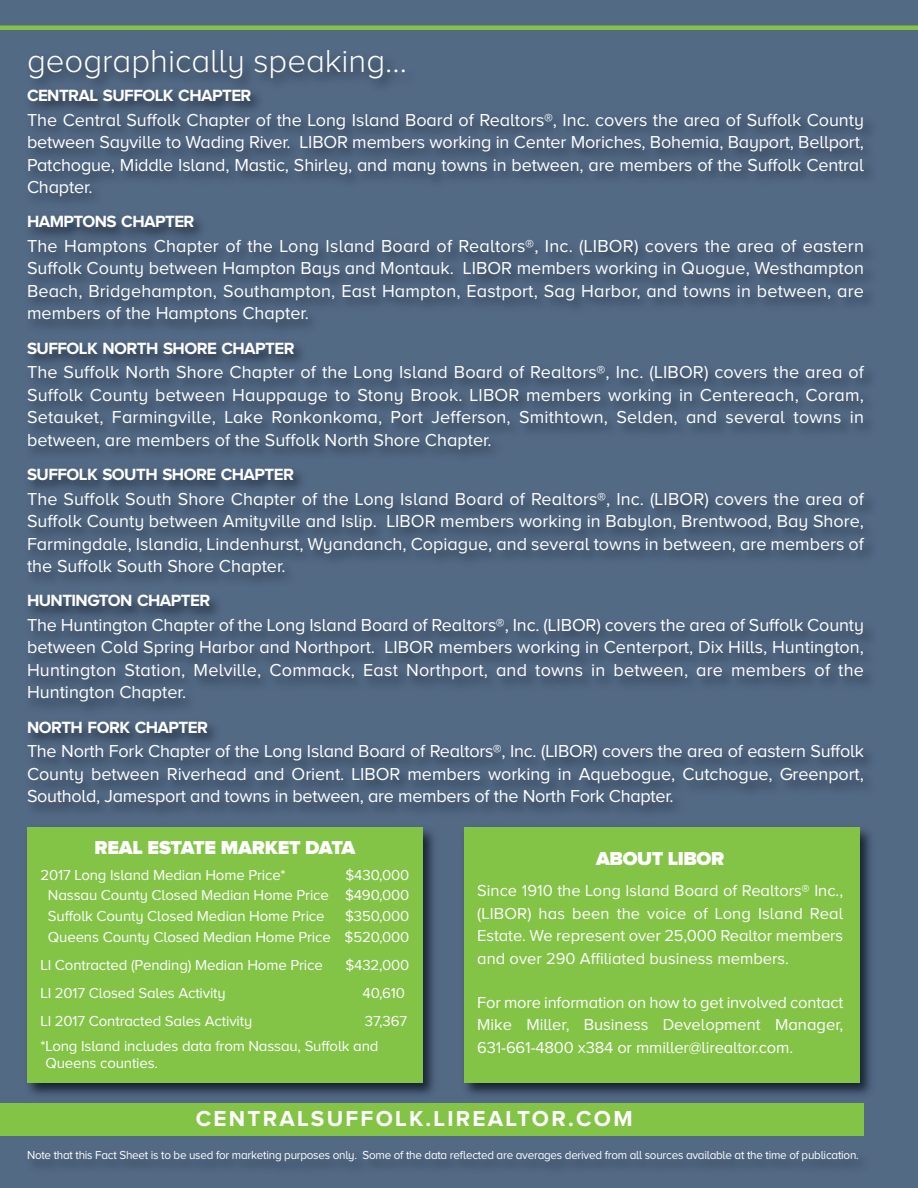
<style>
.page{position:relative;width:918px;height:1188px;background:#536a85}
.page>*{position:absolute;margin:0;border:0;box-sizing:border-box;transform-origin:0 0}
.t1{font:300 33px "Proxima Nova A";color:#fff}
.t2{font:700 22.5px "Proxima Nova A";letter-spacing:.1em;color:#fff}
.t3{font:900 19.5px "Proxima Nova A";letter-spacing:-.02em;color:#fff}
.t4{font:18px/22.5px "Proxima Nova A";color:#fff;text-align:justify}
.t5{font:700 16.8px "Proxima Nova A";letter-spacing:-.035em;color:#fff}
.t6{font:16.5px/22.5px "Proxima Nova A";letter-spacing:-.005em;color:#fff;text-align:justify}
.t7{font:15px/20.7px "Proxima Nova A";letter-spacing:-.01em;color:#fff;text-align:justify}
.t8{font:12px "Proxima Nova A";letter-spacing:-.02em;color:#fff}
</style>
<div class="page">
<div style="left:0;top:1103px;width:864px;height:32px;background:#83c447"></div>
<div style="left:27px;top:827px;width:396px;height:256px;background:#83c447"></div>
<img style="left:462px;top:827px;width:412px;height:268px">
<div style="left:464px;top:827px;width:395px;height:256px;background:#83c447"></div>
<div style="left:0;top:25px;width:918px;height:5px;background:#83c447"></div>
<h1 class="t1" style="left:27px;top:50px;width:381px">geographically speaking...</h1>
<p class="t5" style="left:27px;top:90px;width:226px">CENTRAL SUFFOLK CHAPTER</p>
<p class="t4" style="left:27px;top:110px;width:839px">The Central Suffolk Chapter of the Long Island Board of Realtors®, Inc. covers the area of Suffolk County between Sayville to Wading River. LIBOR members working in Center Moriches, Bohemia, Bayport, Bellport, Patchogue, Middle Island, Mastic, Shirley, and many towns in between, are members of the Suffolk Central Chapter.</p>
<p class="t5" style="left:27px;top:216px;width:169px">HAMPTONS CHAPTER</p>
<p class="t4" style="left:27px;top:236px;width:839px">The Hamptons Chapter of the Long Island Board of Realtors®, Inc. (LIBOR) covers the area of eastern Suffolk County between Hampton Bays and Montauk. LIBOR members working in Quogue, Westhampton Beach, Bridgehampton, Southampton, East Hampton, Eastport, Sag Harbor, and towns in between, are members of the Hamptons Chapter.</p>
<p class="t5" style="left:27px;top:342px;width:269px">SUFFOLK NORTH SHORE CHAPTER</p>
<p class="t4" style="left:27px;top:363px;width:839px">The Suffolk North Shore Chapter of the Long Island Board of Realtors®, Inc. (LIBOR) covers the area of Suffolk County between Hauppauge to Stony Brook. LIBOR members working in Centereach, Coram, Setauket, Farmingville, Lake Ronkonkoma, Port Jefferson, Smithtown, Selden, and several towns in between, are members of the Suffolk North Shore Chapter.</p>
<p class="t5" style="left:27px;top:469px;width:269px">SUFFOLK SOUTH SHORE CHAPTER</p>
<p class="t4" style="left:27px;top:489px;width:839px">The Suffolk South Shore Chapter of the Long Island Board of Realtors®, Inc. (LIBOR) covers the area of Suffolk County between Amityville and Islip. LIBOR members working in Babylon, Brentwood, Bay Shore, Farmingdale, Islandia, Lindenhurst, Wyandanch, Copiague, and several towns in between, are members of the Suffolk South Shore Chapter.</p>
<p class="t5" style="left:27px;top:595px;width:185px">HUNTINGTON CHAPTER</p>
<p class="t4" style="left:27px;top:615px;width:839px">The Huntington Chapter of the Long Island Board of Realtors®, Inc. (LIBOR) covers the area of Suffolk County between Cold Spring Harbor and Northport. LIBOR members working in Centerport, Dix Hills, Huntington, Huntington Station, Melville, Commack, East Northport, and towns in between, are members of the Huntington Chapter.</p>
<p class="t5" style="left:27px;top:721px;width:182px">NORTH FORK CHAPTER</p>
<p class="t4" style="left:27px;top:742px;width:839px">The North Fork Chapter of the Long Island Board of Realtors®, Inc. (LIBOR) covers the area of eastern Suffolk County between Riverhead and Orient. LIBOR members working in Aquebogue, Cutchogue, Greenport, Southold, Jamesport and towns in between, are members of the North Fork Chapter.</p>
<p class="t3" style="left:95px;top:841px;width:262px">REAL ESTATE MARKET DATA</p>
<p class="t7" style="left:40px;top:866px;width:246px">2017 Long Island Median Home Price*</p>
<p class="t3" style="left:596px;top:852px;width:130px">ABOUT LIBOR</p>
<p class="t6" style="left:477px;top:881px;width:368px">Since 1910 the Long Island Board of Realtors® Inc., (LIBOR) has been the voice of Long Island Real Estate. We represent over 25,000 Realtor members and over 290 Affiliated business members.</p>
<p class="t6" style="left:477px;top:993px;width:367px">For more information on how to get involved contact Mike Miller, Business Development Manager, 631-661-4800 x384 or mmiller@lirealtor.com.</p>
<p class="t7" style="left:48px;top:866px;width:363px;text-indent:298px">$430,000<br>Nassau County Closed Median Home Price $490,000<br>Suffolk County Closed Median Home Price</p>
<p class="t7" style="left:48px;top:907px;width:363px;text-align:right">$350,000<br>Queens County Closed Median Home Price $520,000</p>
<p class="t7" style="left:40px;top:956px;width:284px">LI Contracted (Pending) Median Home Price</p>
<p class="t7" style="left:345px;top:956px;width:65px">$432,000</p>
<p class="t7" style="left:40px;top:984px;width:187px">LI 2017 Closed Sales Activity</p>
<p class="t7" style="left:362px;top:984px;width:44px">40,610</p>
<p class="t7" style="left:40px;top:1012px;width:213px">LI 2017 Contracted Sales Activity</p>
<p class="t7" style="left:40px;top:1010px;width:368px;line-height:25.2px;text-indent:324px">37,367 *Long Island includes data from Nassau, Suffolk and</p>
<p class="t7" style="left:45px;top:1054px;width:114px">Queens counties.</p>
<p class="t2" style="left:196px;top:1111px;width:438px">CENTRALSUFFOLK.LIREALTOR.COM</p>
<p class="t8" style="left:27px;top:1151px;width:833px">Note that this Fact Sheet is to be used for marketing purposes only. Some of the data reflected are averages derived from all sources available at the time of publication.</p>
</div>
